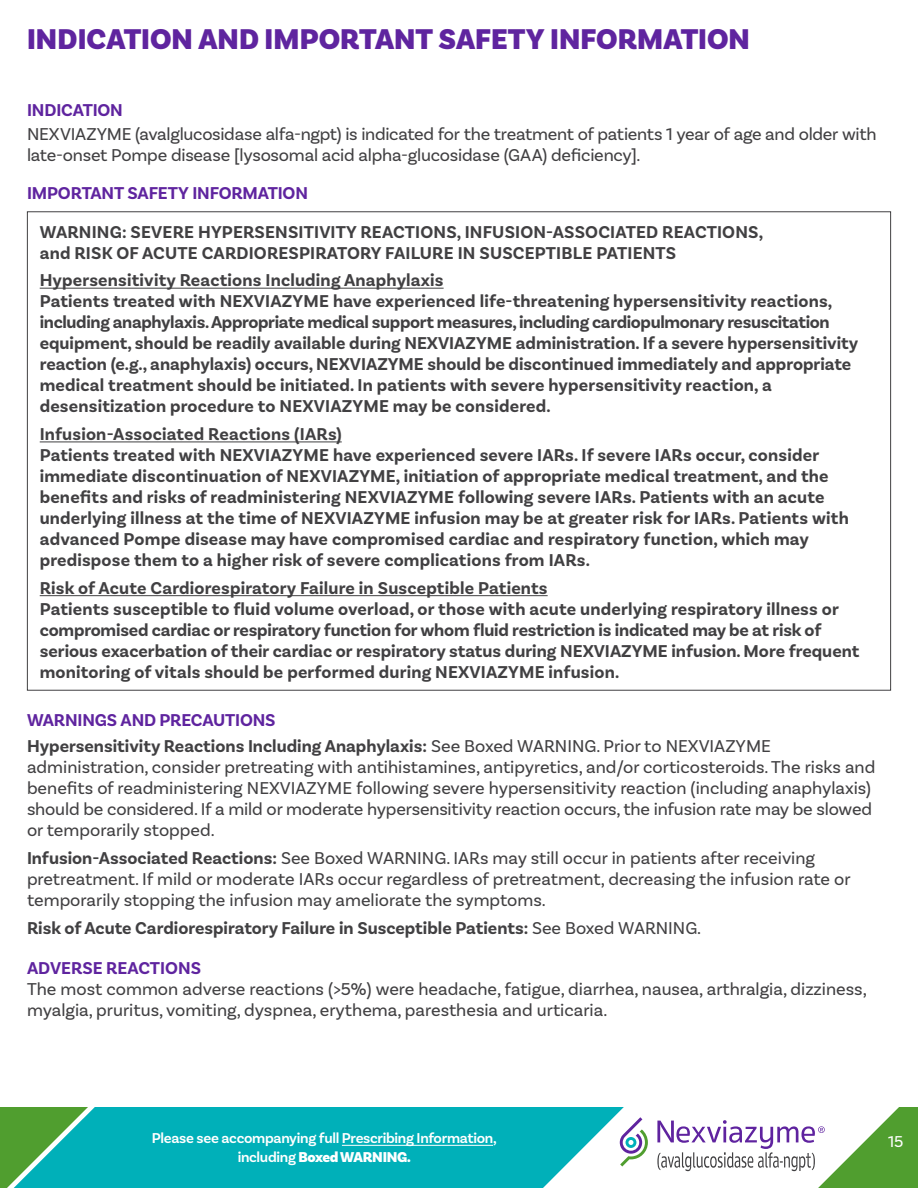
<style>
.page{position:relative;width:918px;height:1188px;background:#fff}
.page>*{position:absolute;margin:0;border:0;box-sizing:border-box;transform-origin:0 0}
.t1{font:900 30px "Basic Sans";color:#5f249f}
.t2{font:700 18px/21px "Basic Sans";letter-spacing:.01em;color:#414042}
.t3{font:18px/21px "Basic Sans";color:#414042}
.t4{font:700 18px "Basic Sans";letter-spacing:-.01em;color:#5f249f}
.t5{font:16.5px "Basic Sans";color:#fff}
.t6{font:600 15px "Basic Sans";letter-spacing:-.02em;color:#fff}
.t7{font:900 15px "Basic Sans";letter-spacing:-.02em;color:#fff}
.s1{color:#5f249f}
.s2{font-weight:400}
.s3{font-weight:700}
.s4{font-weight:600}
</style>
<div class="page">
<div style="left:88px;top:1107px;width:455px;height:81px;background:#00b0b9"></div>
<svg style="left:0;top:1107px;width:88px;height:81px;background:#3dac73"></svg>
<hr style="left:342px;top:1145px;width:151px;height:1px;background:#fff">
<hr style="left:40px;top:288px;width:404px;height:1px;background:#414042">
<hr style="left:40px;top:441px;width:302px;height:1px;background:#414042">
<hr style="left:40px;top:595px;width:508px;height:1px;background:#414042">
<svg style="left:543px;top:1107px;width:375px;height:81px"></svg>
<h1 class="t1" style="left:27px;top:21px;width:724px">INDICATION AND IMPORTANT SAFETY INFORMATION</h1>
<p class="t4" style="left:27px;top:99px;width:97px">INDICATION</p>
<p class="t3" style="left:27px;top:123px;width:851px">NEXVIAZYME (avalglucosidase alfa-ngpt) is indicated for the treatment of patients 1 year of age and older with late-onset Pompe disease [lysosomal acid alpha-glucosidase (GAA) deficiency].</p>
<p class="t4" style="left:27px;top:182px;width:282px">IMPORTANT SAFETY INFORMATION</p>
<p class="t2" style="left:40px;top:221px;width:725px">WARNING: SEVERE HYPERSENSITIVITY REACTIONS, INFUSION-ASSOCIATED REACTIONS, and RISK OF ACUTE CARDIORESPIRATORY FAILURE IN SUSCEPTIBLE PATIENTS</p>
<p class="t2" style="left:40px;top:270px;width:820px">Hypersensitivity Reactions Including Anaphylaxis<br>Patients treated with NEXVIAZYME have experienced life-threatening hypersensitivity reactions, including anaphylaxis. Appropriate medical support measures, including cardiopulmonary resuscitation equipment, should be readily available during NEXVIAZYME administration. If a severe hypersensitivity reaction (e.g., anaphylaxis) occurs, NEXVIAZYME should be discontinued immediately and appropriate medical treatment should be initiated. In patients with severe hypersensitivity reaction, a desensitization procedure to NEXVIAZYME may be considered.</p>
<p class="t2" style="left:40px;top:424px;width:811px">Infusion-Associated Reactions (IARs)<br>Patients treated with NEXVIAZYME have experienced severe IARs. If severe IARs occur, consider immediate discontinuation of NEXVIAZYME, initiation of appropriate medical treatment, and the benefits and risks of readministering NEXVIAZYME following severe IARs. Patients with an acute underlying illness at the time of NEXVIAZYME infusion may be at greater risk for IARs. Patients with advanced Pompe disease may have compromised cardiac and respiratory function, which may predispose them to a higher risk of severe complications from IARs.</p>
<p class="t2" style="left:40px;top:578px;width:821px">Risk of Acute Cardiorespiratory Failure in Susceptible Patients<br>Patients susceptible to fluid volume overload, or those with acute underlying respiratory illness or compromised cardiac or respiratory function for whom fluid restriction is indicated may be at risk of serious exacerbation of their cardiac or respiratory status during NEXVIAZYME infusion. More frequent monitoring of vitals should be performed during NEXVIAZYME infusion.</p>
<p class="t2" style="left:27px;top:707px;width:745px;line-height:26.2px"><span class="s1">WARNINGS AND PRECAUTIONS<br></span>Hypersensitivity Reactions Including Anaphylaxis: <span class="s2">See Boxed WARNING. Prior to NEXVIAZYME</span></p>
<p class="t3" style="left:27px;top:757px;width:850px">administration, consider pretreating with antihistamines, antipyretics, and/or corticosteroids. The risks and benefits of readministering NEXVIAZYME following severe hypersensitivity reaction (including anaphylaxis) should be considered. If a mild or moderate hypersensitivity reaction occurs, the infusion rate may be slowed or temporarily stopped.</p>
<p class="t3" style="left:27px;top:848px;width:825px"><span class="s3">Infusion-Associated Reactions:</span> See Boxed WARNING. IARs may still occur in patients after receiving pretreatment. If mild or moderate IARs occur regardless of pretreatment, decreasing the infusion rate or temporarily stopping the infusion may ameliorate the symptoms.</p>
<p class="t2" style="left:27px;top:908px;width:676px;line-height:39.6px">Risk of Acute Cardiorespiratory Failure in Susceptible Patients: <span class="s2">See Boxed WARNING.<br></span><span class="s1">ADVERSE REACTIONS</span></p>
<p class="t3" style="left:27px;top:978px;width:842px">The most common adverse reactions (&gt;5%) were headache, fatigue, diarrhea, nausea, arthralgia, dizziness, myalgia, pruritus, vomiting, dyspnea, erythema, paresthesia and urticaria.</p>
<p class="t6" style="left:152px;top:1129px;width:346px">Please see accompanying full Prescribing Information,</p>
<p class="t5" style="left:888px;top:1131px;width:17px">15</p>
<p class="t7" style="left:238px;top:1148px;width:175px"><span class="s4">including</span> Boxed WARNING.</p>
</div>
